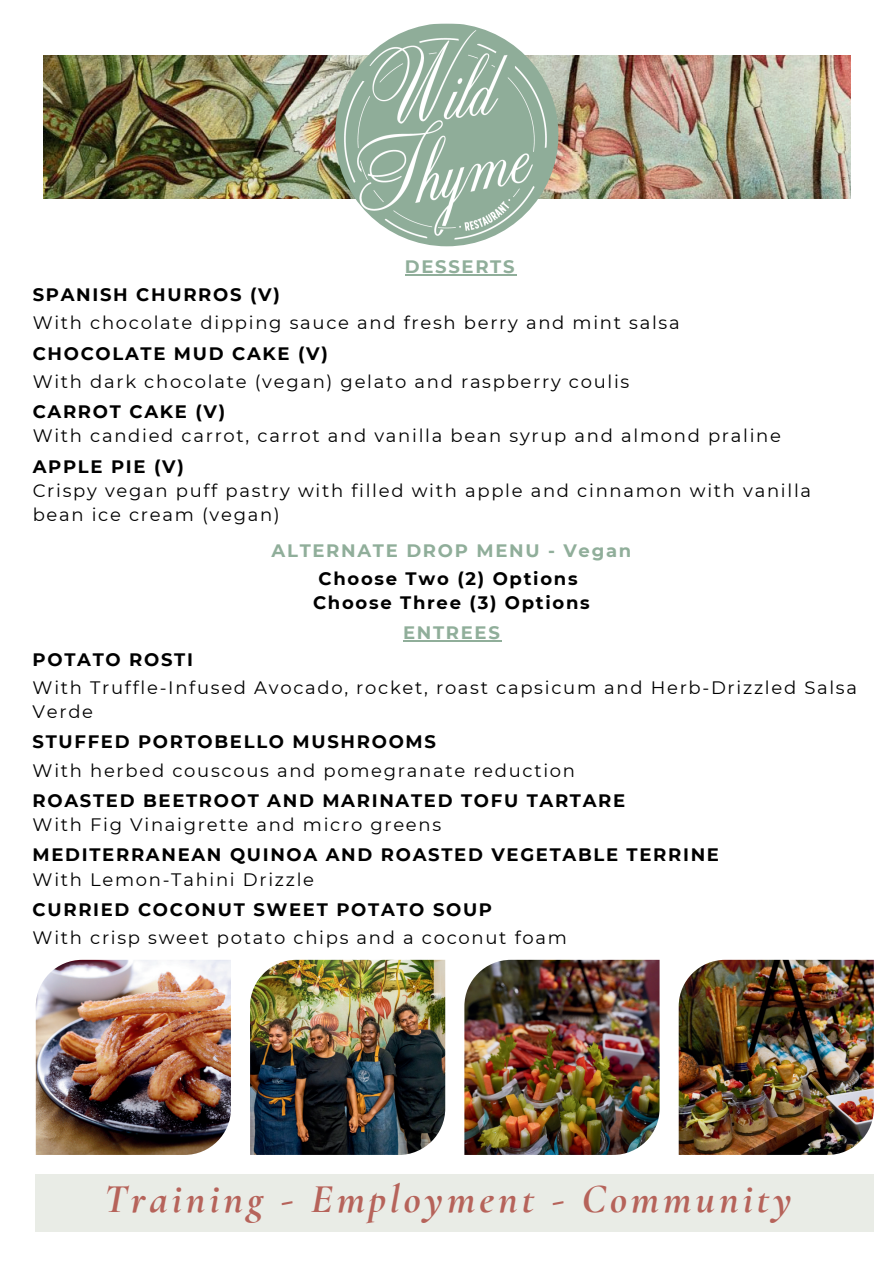
<style>
.page{position:relative;width:894px;height:1264px;background:#fff}
.page>*{position:absolute;margin:0;border:0;box-sizing:border-box;transform-origin:0 0}
.t1{font:italic 700 41.4px "Cormorant Garamond";letter-spacing:.095em;color:#b6635a}
.t2{font:18px/24.3px "Montserrat";letter-spacing:.095em;color:#000}
.t3{font:700 18px/24.3px "Montserrat";letter-spacing:.095em;color:#000;text-align:center}
.t4{font:700 18px "Montserrat";letter-spacing:.095em;color:#90ae9a}
</style>
<div class="page">
<img style="left:43px;top:55px;width:807px;height:143px">
<img style="left:335px;top:23px;width:223px;height:223px;border-radius:50%">
<img style="left:36px;top:959px;width:195px;height:195px">
<img style="left:250px;top:959px;width:195px;height:195px">
<img style="left:464px;top:959px;width:195px;height:195px">
<img style="left:678px;top:959px;width:195px;height:195px">
<div style="left:36px;top:1174px;width:837px;height:57px;background:#e9ece6"></div>
<hr style="left:403px;top:640px;width:98px;height:1px;background:#90ae9a">
<hr style="left:405px;top:274px;width:111px;height:1px;background:#90ae9a">
<p class="t4" style="left:405px;top:254px;width:111px">DESSERTS</p>
<p class="t3" style="left:33px;top:282px;width:248px">SPANISH CHURROS (V)</p>
<p class="t2" style="left:33px;top:310px;width:648px">With chocolate dipping sauce and fresh berry and mint salsa</p>
<p class="t3" style="left:33px;top:340px;width:296px">CHOCOLATE MUD CAKE (V)</p>
<p class="t2" style="left:33px;top:369px;width:598px">With dark chocolate (vegan) gelato and raspberry coulis</p>
<p class="t3" style="left:33px;top:399px;width:194px">CARROT CAKE (V)</p>
<p class="t2" style="left:33px;top:423px;width:749px">With candied carrot, carrot and vanilla bean syrup and almond praline</p>
<p class="t3" style="left:33px;top:453px;width:153px">APPLE PIE (V)</p>
<p class="t2" style="left:33px;top:478px;width:779px">Crispy vegan puff pastry with filled with apple and cinnamon with vanilla bean ice cream (vegan)</p>
<p class="t4" style="left:271px;top:538px;width:361px">ALTERNATE DROP MENU - Vegan</p>
<p class="t3" style="left:313px;top:565px;width:278px">Choose Two (2) Options<br>Choose Three (3) Options</p>
<p class="t4" style="left:403px;top:619px;width:98px">ENTREES</p>
<p class="t3" style="left:33px;top:646px;width:162px">POTATO ROSTI</p>
<p class="t2" style="left:33px;top:674px;width:825px">With Truffle-Infused Avocado, rocket, roast capsicum and Herb-Drizzled Salsa<br>Verde</p>
<p class="t3" style="left:33px;top:729px;width:405px">STUFFED PORTOBELLO MUSHROOMS</p>
<p class="t2" style="left:33px;top:757px;width:544px">With herbed couscous and pomegranate reduction</p>
<p class="t3" style="left:33px;top:787px;width:594px">ROASTED BEETROOT AND MARINATED TOFU TARTARE</p>
<p class="t2" style="left:33px;top:812px;width:410px">With Fig Vinaigrette and micro greens</p>
<p class="t3" style="left:33px;top:842px;width:687px">MEDITERRANEAN QUINOA AND ROASTED VEGETABLE TERRINE</p>
<p class="t2" style="left:33px;top:866px;width:283px">With Lemon-Tahini Drizzle</p>
<p class="t3" style="left:33px;top:896px;width:461px">CURRIED COCONUT SWEET POTATO SOUP</p>
<p class="t2" style="left:33px;top:925px;width:535px">With crisp sweet potato chips and a coconut foam</p>
<h1 class="t1" style="left:104px;top:1173px;width:689px">Training - Employment - Community</h1>
</div>
